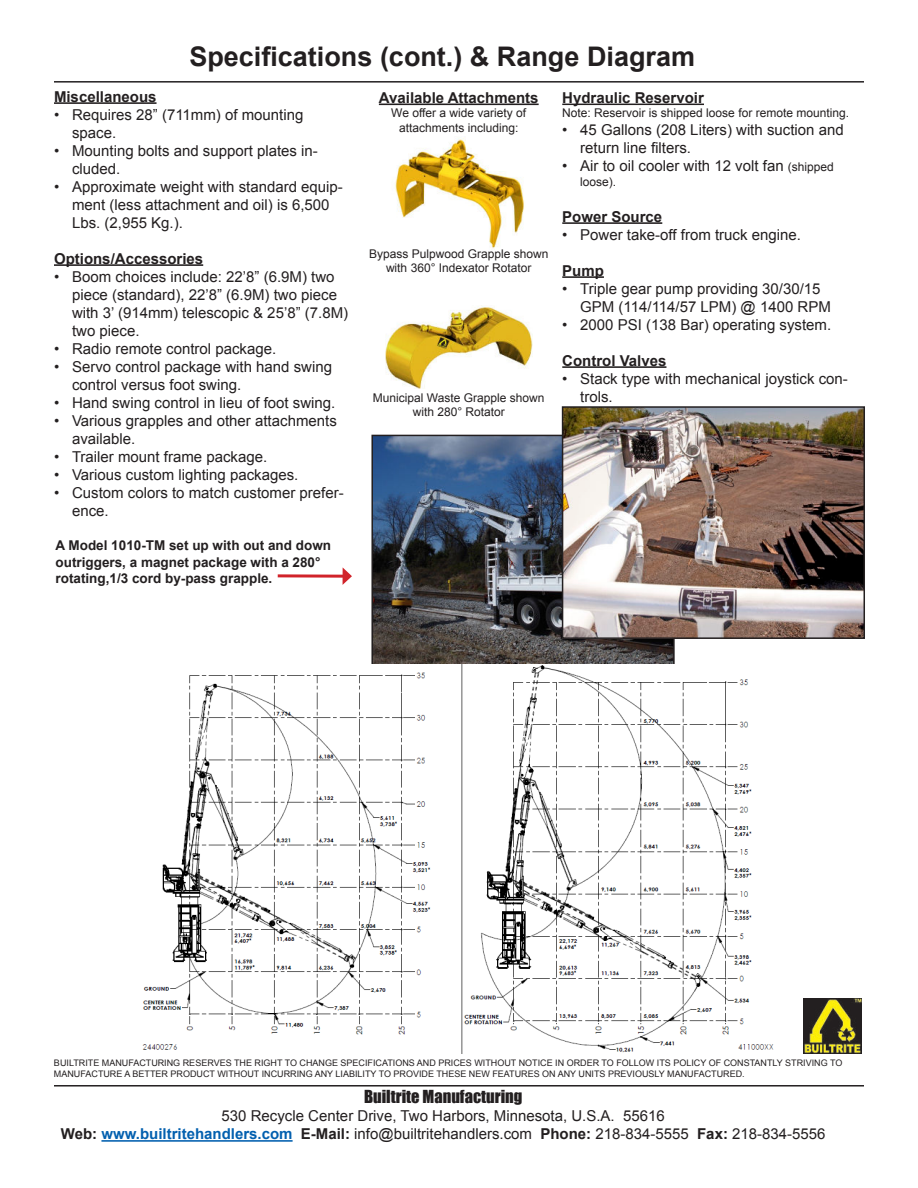
<style>
.page{position:relative;width:918px;height:1188px;background:#fff}
.page>*{position:absolute;margin:0;border:0;box-sizing:border-box;transform-origin:0 0}
.t1{font:700 27px "Arial";color:#231f20}
.t2{font:16.5px "Impact";color:#231f20}
.t3{font:15px/18px "Arial";color:#231f20}
.t4{font:700 15px "Arial";color:#231f20}
.t5{font:700 13.5px/16.2px "Arial";color:#231f20}
.t6{font:12px/14.4px "Arial";color:#231f20;text-align:center}
.t7{font:9px/10.8px "Arial";color:#231f20}
.s1{font-size:12px}
.s2{font-weight:700}
.s3{font-weight:700;color:#0360af}
</style>
<div class="page">
<hr style="left:101px;top:1140px;width:192px;height:2px;background:#0360af">
<hr style="left:562px;top:104px;width:142px;height:1px;background:#231f20">
<hr style="left:562px;top:222px;width:100px;height:2px;background:#231f20">
<hr style="left:562px;top:276px;width:42px;height:2px;background:#231f20">
<hr style="left:562px;top:366px;width:104px;height:2px;background:#231f20">
<hr style="left:54px;top:1085px;width:810px;height:2px;background:#231f20">
<hr style="left:54px;top:102px;width:103px;height:2px;background:#231f20">
<hr style="left:54px;top:264px;width:149px;height:2px;background:#231f20">
<hr style="left:379px;top:104px;width:160px;height:1px;background:#231f20">
<img style="left:385px;top:305px;width:148px;height:83px">
<hr style="left:54px;top:81px;width:810px;height:2px;background:#231f20">
<img style="left:804px;top:999px;width:57px;height:55px">
<img style="left:374px;top:438px;width:298px;height:226px">
<div style="left:371px;top:435px;width:304px;height:232px;border:2px solid #231f20"></div>
<img style="left:395px;top:137px;width:130px;height:112px">
<img style="left:565px;top:409px;width:297px;height:227px">
<div style="left:562px;top:406px;width:303px;height:233px;border:2px solid #231f20"></div>
<svg style="left:278px;top:574px;width:65px;height:4px"></svg>
<svg style="left:343px;top:568px;width:9px;height:17px"></svg>
<img style="left:142px;top:665px;width:632px;height:389px">
<h1 class="t1" style="left:189px;top:39px;width:507px">Specifications (cont.) &amp; Range Diagram</h1>
<p class="t4" style="left:54px;top:91px;width:104px">Miscellaneous</p>
<p class="t3" style="left:72px;top:105px;width:233px;text-indent:-18px">• Requires 28” (711mm) of mounting space.</p>
<p class="t3" style="left:72px;top:141px;width:247px;text-indent:-18px">• Mounting bolts and support plates in&shy;cluded.</p>
<p class="t3" style="left:72px;top:177px;width:272px;text-indent:-18px">• Approximate weight with standard equip&shy;ment (less attachment and oil) is 6,500<br>Lbs. (2,955 Kg.).</p>
<p class="t4" style="left:54px;top:253px;width:151px">Options/Accessories</p>
<p class="t3" style="left:72px;top:267px;width:278px;text-indent:-18px">• Boom choices include: 22’8” (6.9M) two piece (standard), 22’8” (6.9M) two piece with 3’ (914mm) telescopic &amp; 25’8” (7.8M) two piece.</p>
<p class="t3" style="left:54px;top:339px;width:224px">• Radio remote control package.</p>
<p class="t3" style="left:72px;top:357px;width:262px;text-indent:-18px">• Servo control package with hand swing control versus foot swing.</p>
<p class="t3" style="left:54px;top:393px;width:283px">• Hand swing control in lieu of foot swing.</p>
<p class="t3" style="left:72px;top:411px;width:266px;text-indent:-18px">• Various grapples and other attachments available.</p>
<p class="t3" style="left:54px;top:447px;width:215px">• Trailer mount frame package.</p>
<p class="t3" style="left:54px;top:465px;width:246px">• Various custom lighting packages.</p>
<p class="t3" style="left:72px;top:483px;width:273px;text-indent:-18px">• Custom colors to match customer prefer&shy;ence.</p>
<p class="t5" style="left:56px;top:539px;width:277px">A Model 1010-TM set up with out and down outriggers, a magnet package with a 280° rotating,1/3 cord by-pass grapple.</p>
<p class="t4" style="left:379px;top:92px;width:161px">Available Attachments</p>
<p class="t6" style="left:391px;top:107px;width:136px">We offer a wide variety of attachments including:</p>
<p class="t6" style="left:369px;top:248px;width:181px">Bypass Pulpwood Grapple shown with 360° Indexator Rotator</p>
<p class="t6" style="left:373px;top:392px;width:173px">Municipal Waste Grapple shown with 280° Rotator</p>
<p class="t4" style="left:562px;top:87px;width:143px">Hydraulic Reservoir</p>
<p class="t6" style="left:562px;top:107px;width:288px">Note: Reservoir is shipped loose for remote mounting.</p>
<p class="t3" style="left:580px;top:121px;width:265px;text-indent:-18px">• 45 Gallons (208 Liters) with suction and return line filters.</p>
<p class="t3" style="left:562px;top:157px;width:273px">• Air to oil cooler with 12 volt fan <span class="s1">(shipped</span></p>
<p class="t6" style="left:580px;top:175px;width:38px">loose).</p>
<p class="t4" style="left:562px;top:211px;width:102px">Power Source</p>
<p class="t3" style="left:562px;top:225px;width:240px">• Power take-off from truck engine.</p>
<p class="t4" style="left:562px;top:265px;width:43px">Pump</p>
<p class="t3" style="left:580px;top:279px;width:252px;text-indent:-18px">• Triple gear pump providing 30/30/15<br>GPM (114/114/57 LPM) @ 1400 RPM</p>
<p class="t3" style="left:562px;top:315px;width:270px">• 2000 PSI (138 Bar) operating system.</p>
<p class="t4" style="left:562px;top:355px;width:106px">Control Valves</p>
<p class="t3" style="left:580px;top:369px;width:269px;text-indent:-18px">• Stack type with mechanical joystick con&shy;trols.</p>
<p class="t7" style="left:54px;top:1058px;width:790px">BUILTRITE MANUFACTURING RESERVES THE RIGHT TO CHANGE SPECIFICATIONS AND PRICES WITHOUT NOTICE IN ORDER TO FOLLOW ITS POLICY OF CONSTANTLY STRIVING TO<br>MANUFACTURE A BETTER PRODUCT WITHOUT INCURRING ANY LIABILITY TO PROVIDE THESE NEW FEATURES ON ANY UNITS PREVIOUSLY MANUFACTURED.</p>
<p class="t2" style="left:364px;top:1090px;width:160px">Builtrite Manufacturing</p>
<p class="t3" style="left:61px;top:1108px;width:766px;text-align:center">530 Recycle Center Drive, Two Harbors, Minnesota, U.S.A. 55616<br><span class="s2">Web:</span> <span class="s3">www.builtritehandlers.com</span> <span class="s2">E-Mail:</span> info@builtritehandlers.com <span class="s2">Phone:</span> 218-834-5555 <span class="s2">Fax:</span> 218-834-5556</p>
</div>
